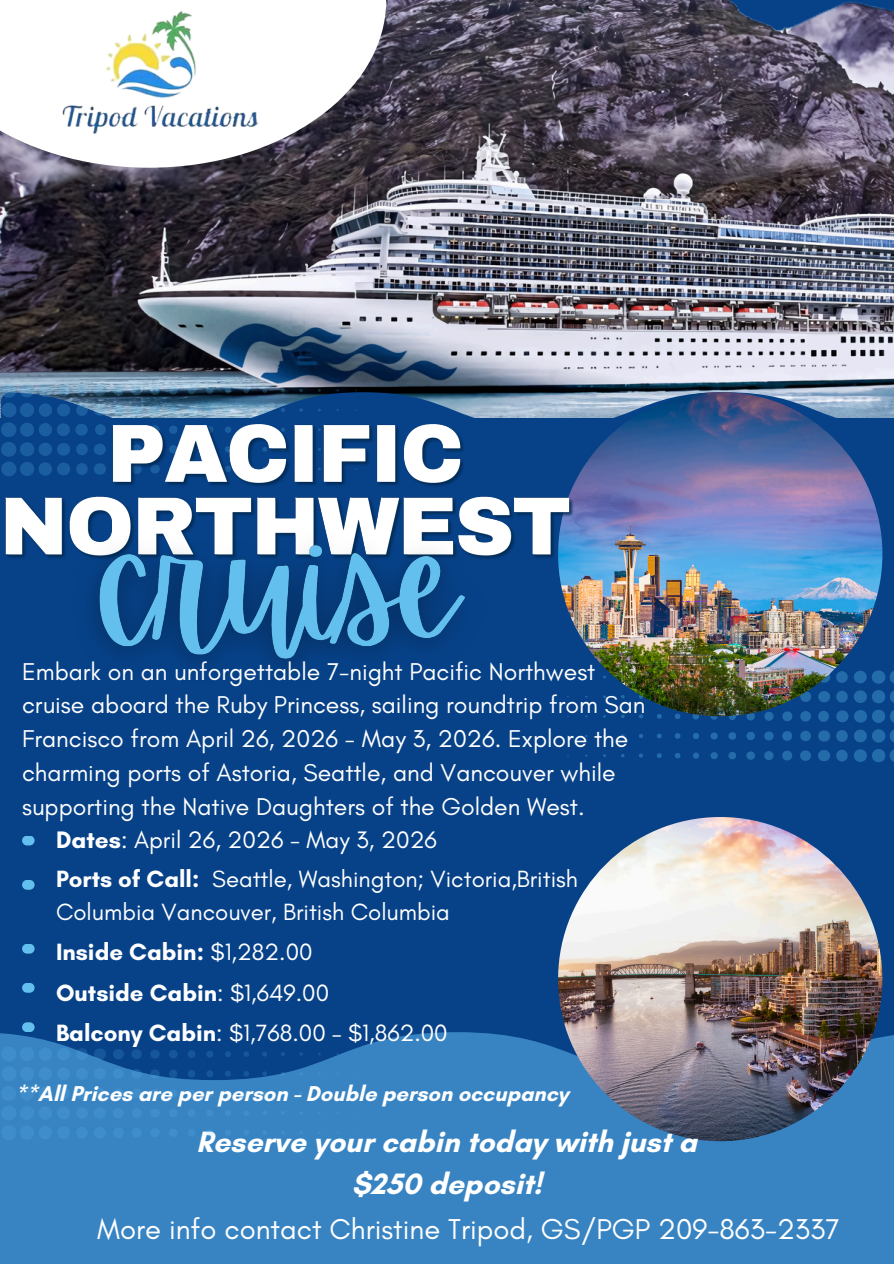
<style>
.page{position:relative;width:894px;height:1264px;background:#fff}
.page>*{position:absolute;margin:0;border:0;box-sizing:border-box;transform-origin:0 0}
.t1{font:700 30px/41.7px "Glacial Indifference";color:#fff;text-align:center}
.t2{font:29.25px "Glacial Indifference";color:#fff}
.t3{font:24.75px/33.8px "Glacial Indifference";color:#fff}
.t4{font:24.3px "Glacial Indifference";color:#fff}
.t5{font:24px/32.7px "Glacial Indifference";color:#fff}
.t6{font:700 24px "Glacial Indifference";color:#fff}
.t7{font:700 21.9px "Glacial Indifference";color:#fff}
.s1{font-weight:700}
.s2{font-weight:400}
</style>
<div class="page">
<div style="left:0;top:0;width:893px;height:1263px;background:#074289"></div>
<img style="left:0;top:0;width:893px;height:411px">
<svg style="left:88px;top:392px;width:805px;height:185px"></svg>
<div style="left:0;top:1032px;width:893px;height:231px;background:#3884c3"></div>
<svg style="left:0;top:0;width:386px;height:168px;background:#c6c4c9"></svg>
<svg style="left:820px;top:674px;width:9px;height:8px"></svg>
<svg style="left:836px;top:671px;width:11px;height:12px"></svg>
<svg style="left:800px;top:691px;width:10px;height:11px"></svg>
<svg style="left:818px;top:691px;width:11px;height:11px"></svg>
<svg style="left:836px;top:691px;width:11px;height:11px"></svg>
<svg style="left:854px;top:670px;width:39px;height:33px"></svg>
<svg style="left:639px;top:714px;width:4px;height:4px"></svg>
<svg style="left:657px;top:714px;width:4px;height:4px"></svg>
<svg style="left:675px;top:713px;width:5px;height:6px"></svg>
<svg style="left:692px;top:714px;width:7px;height:5px"></svg>
<svg style="left:710px;top:716px;width:7px;height:3px"></svg>
<svg style="left:728px;top:715px;width:8px;height:5px"></svg>
<svg style="left:746px;top:712px;width:8px;height:8px"></svg>
<svg style="left:764px;top:712px;width:9px;height:8px"></svg>
<svg style="left:782px;top:711px;width:10px;height:10px"></svg>
<svg style="left:800px;top:711px;width:10px;height:10px"></svg>
<svg style="left:818px;top:711px;width:10px;height:11px"></svg>
<svg style="left:836px;top:709px;width:57px;height:14px"></svg>
<svg style="left:639px;top:734px;width:4px;height:4px"></svg>
<svg style="left:657px;top:733px;width:4px;height:5px"></svg>
<svg style="left:675px;top:733px;width:5px;height:5px"></svg>
<svg style="left:693px;top:733px;width:6px;height:6px"></svg>
<svg style="left:710px;top:732px;width:7px;height:7px"></svg>
<svg style="left:728px;top:732px;width:8px;height:7px"></svg>
<svg style="left:746px;top:732px;width:8px;height:8px"></svg>
<svg style="left:764px;top:731px;width:9px;height:9px"></svg>
<svg style="left:782px;top:731px;width:10px;height:9px"></svg>
<svg style="left:800px;top:731px;width:10px;height:10px"></svg>
<svg style="left:818px;top:730px;width:11px;height:11px"></svg>
<svg style="left:836px;top:730px;width:11px;height:12px"></svg>
<svg style="left:639px;top:753px;width:4px;height:4px"></svg>
<svg style="left:657px;top:753px;width:4px;height:5px"></svg>
<svg style="left:675px;top:753px;width:5px;height:5px"></svg>
<svg style="left:693px;top:752px;width:6px;height:6px"></svg>
<svg style="left:710px;top:752px;width:7px;height:7px"></svg>
<svg style="left:728px;top:752px;width:8px;height:7px"></svg>
<svg style="left:746px;top:751px;width:8px;height:8px"></svg>
<svg style="left:764px;top:751px;width:9px;height:9px"></svg>
<svg style="left:782px;top:751px;width:10px;height:9px"></svg>
<svg style="left:800px;top:750px;width:10px;height:10px"></svg>
<svg style="left:818px;top:750px;width:11px;height:11px"></svg>
<svg style="left:836px;top:750px;width:11px;height:11px"></svg>
<svg style="left:854px;top:729px;width:39px;height:33px"></svg>
<svg style="left:299px;top:389px;width:4px;height:3px"></svg>
<svg style="left:281px;top:388px;width:4px;height:4px"></svg>
<svg style="left:262px;top:388px;width:5px;height:5px"></svg>
<svg style="left:243px;top:387px;width:6px;height:6px"></svg>
<svg style="left:225px;top:387px;width:6px;height:6px"></svg>
<svg style="left:206px;top:387px;width:7px;height:7px"></svg>
<svg style="left:188px;top:386px;width:7px;height:8px"></svg>
<svg style="left:169px;top:386px;width:8px;height:8px"></svg>
<svg style="left:150px;top:386px;width:10px;height:9px"></svg>
<svg style="left:131px;top:385px;width:11px;height:10px"></svg>
<svg style="left:113px;top:385px;width:11px;height:10px"></svg>
<svg style="left:94px;top:385px;width:12px;height:11px"></svg>
<svg style="left:299px;top:408px;width:4px;height:3px"></svg>
<svg style="left:281px;top:408px;width:4px;height:3px"></svg>
<svg style="left:262px;top:407px;width:5px;height:4px"></svg>
<svg style="left:243px;top:407px;width:6px;height:4px"></svg>
<svg style="left:225px;top:407px;width:6px;height:4px"></svg>
<svg style="left:206px;top:406px;width:7px;height:5px"></svg>
<svg style="left:188px;top:406px;width:7px;height:5px"></svg>
<svg style="left:169px;top:406px;width:8px;height:5px"></svg>
<svg style="left:150px;top:405px;width:10px;height:6px"></svg>
<svg style="left:131px;top:405px;width:11px;height:6px"></svg>
<svg style="left:113px;top:405px;width:11px;height:6px"></svg>
<svg style="left:94px;top:404px;width:12px;height:7px"></svg>
<svg style="left:1px;top:383px;width:87px;height:28px"></svg>
<img style="left:558px;top:392px;width:324px;height:324px;border-radius:50%">
<img style="left:558px;top:817px;width:324px;height:324px;border-radius:50%">
<img style="left:58px;top:0;width:211px;height:147px">
<div style="left:22px;top:879px;width:13px;height:10px;background:#62bfee;border-radius:5px"></div>
<svg style="left:299px;top:1052px;width:4px;height:3px"></svg>
<svg style="left:281px;top:1052px;width:4px;height:4px"></svg>
<svg style="left:262px;top:1051px;width:5px;height:5px"></svg>
<svg style="left:243px;top:1051px;width:6px;height:5px"></svg>
<svg style="left:225px;top:1050px;width:6px;height:7px"></svg>
<svg style="left:206px;top:1050px;width:7px;height:7px"></svg>
<svg style="left:188px;top:1050px;width:7px;height:7px"></svg>
<svg style="left:169px;top:1049px;width:8px;height:9px"></svg>
<svg style="left:150px;top:1049px;width:10px;height:9px"></svg>
<svg style="left:131px;top:1049px;width:11px;height:9px"></svg>
<svg style="left:113px;top:1048px;width:11px;height:11px"></svg>
<svg style="left:94px;top:1048px;width:12px;height:11px"></svg>
<svg style="left:299px;top:1072px;width:4px;height:3px"></svg>
<svg style="left:281px;top:1071px;width:4px;height:4px"></svg>
<svg style="left:262px;top:1071px;width:5px;height:5px"></svg>
<svg style="left:243px;top:1070px;width:6px;height:6px"></svg>
<svg style="left:225px;top:1070px;width:6px;height:6px"></svg>
<svg style="left:206px;top:1070px;width:7px;height:7px"></svg>
<svg style="left:188px;top:1069px;width:7px;height:8px"></svg>
<svg style="left:169px;top:1069px;width:8px;height:8px"></svg>
<svg style="left:150px;top:1069px;width:10px;height:9px"></svg>
<svg style="left:131px;top:1068px;width:11px;height:10px"></svg>
<svg style="left:113px;top:1068px;width:11px;height:10px"></svg>
<svg style="left:94px;top:1068px;width:12px;height:11px"></svg>
<svg style="left:299px;top:1091px;width:4px;height:4px"></svg>
<svg style="left:281px;top:1091px;width:4px;height:4px"></svg>
<svg style="left:262px;top:1090px;width:5px;height:5px"></svg>
<svg style="left:243px;top:1090px;width:6px;height:6px"></svg>
<svg style="left:225px;top:1090px;width:6px;height:6px"></svg>
<svg style="left:206px;top:1089px;width:7px;height:7px"></svg>
<svg style="left:188px;top:1089px;width:7px;height:8px"></svg>
<svg style="left:169px;top:1089px;width:8px;height:8px"></svg>
<svg style="left:150px;top:1088px;width:9px;height:9px"></svg>
<svg style="left:131px;top:1088px;width:10px;height:10px"></svg>
<svg style="left:113px;top:1088px;width:11px;height:10px"></svg>
<svg style="left:95px;top:1087px;width:11px;height:11px"></svg>
<svg style="left:299px;top:1111px;width:4px;height:3px"></svg>
<svg style="left:280px;top:1110px;width:5px;height:5px"></svg>
<svg style="left:262px;top:1110px;width:5px;height:5px"></svg>
<svg style="left:243px;top:1110px;width:6px;height:5px"></svg>
<svg style="left:225px;top:1109px;width:6px;height:7px"></svg>
<svg style="left:206px;top:1109px;width:7px;height:7px"></svg>
<svg style="left:188px;top:1109px;width:7px;height:7px"></svg>
<svg style="left:169px;top:1108px;width:8px;height:9px"></svg>
<svg style="left:150px;top:1108px;width:10px;height:9px"></svg>
<svg style="left:132px;top:1108px;width:10px;height:9px"></svg>
<svg style="left:113px;top:1107px;width:11px;height:11px"></svg>
<svg style="left:94px;top:1107px;width:12px;height:11px"></svg>
<svg style="left:299px;top:1130px;width:4px;height:4px"></svg>
<svg style="left:281px;top:1130px;width:4px;height:4px"></svg>
<svg style="left:262px;top:1130px;width:5px;height:5px"></svg>
<svg style="left:243px;top:1129px;width:6px;height:6px"></svg>
<svg style="left:225px;top:1129px;width:6px;height:6px"></svg>
<svg style="left:206px;top:1129px;width:7px;height:7px"></svg>
<svg style="left:188px;top:1128px;width:7px;height:8px"></svg>
<svg style="left:169px;top:1128px;width:8px;height:8px"></svg>
<svg style="left:150px;top:1128px;width:10px;height:9px"></svg>
<svg style="left:132px;top:1127px;width:10px;height:10px"></svg>
<svg style="left:113px;top:1127px;width:11px;height:10px"></svg>
<svg style="left:94px;top:1127px;width:12px;height:11px"></svg>
<svg style="left:1px;top:1046px;width:87px;height:93px;background:#3a87c5"></svg>
<img style="left:0;top:411px;width:620px;height:161px">
<img style="left:60px;top:501px;width:445px;height:166px">
<div style="left:22px;top:835px;width:13px;height:10px;background:#62bfee;border-radius:5px"></div>
<div style="left:22px;top:943px;width:13px;height:10px;background:#62bfee;border-radius:5px"></div>
<div style="left:22px;top:982px;width:13px;height:10px;background:#62bfee;border-radius:5px"></div>
<div style="left:22px;top:1022px;width:13px;height:10px;background:#62bfee;border-radius:5px"></div>
<h5 class="t3" style="left:22px;top:654px;width:624px">Embark on an unforgettable 7-night Pacific Northwest cruise aboard the Ruby Princess, sailing roundtrip from San Francisco from April 26, 2026 - May 3, 2026. Explore the charming ports of Astoria, Seattle, and Vancouver while supporting the Native Daughters of the Golden West.</h5>
<p class="t4" style="left:56px;top:825px;width:382px"><span class="s1">Dates</span>: April 26, 2026 - May 3, 2026</p>
<p class="t5" style="left:56px;top:862px;width:523px"><span class="s1">Ports of Call:</span> Seattle, Washington; Victoria,British<br>Columbia Vancouver, British Columbia</p>
<p class="t6" style="left:56px;top:937px;width:258px">Inside Cabin: <span class="s2">$1,282.00</span></p>
<h5 class="t6" style="left:56px;top:978px;width:274px">Outside Cabin<span class="s2">: $1,649.00</span></h5>
<p class="t5" style="left:56px;top:1016px;width:393px"><span class="s1">Balcony Cabin</span>: $1,768.00 – $1,862.00</p>
<h5 class="t7" style="left:16px;top:1079px;width:554px">**All Prices are per person - Double person occupancy</h5>
<p class="t1" style="left:196px;top:1120px;width:502px">Reserve your cabin today with just a $250 deposit!</p>
<h5 class="t2" style="left:97px;top:1211px;width:743px">More info contact Christine Tripod, GS/PGP 209-863-2337</h5>
</div>
